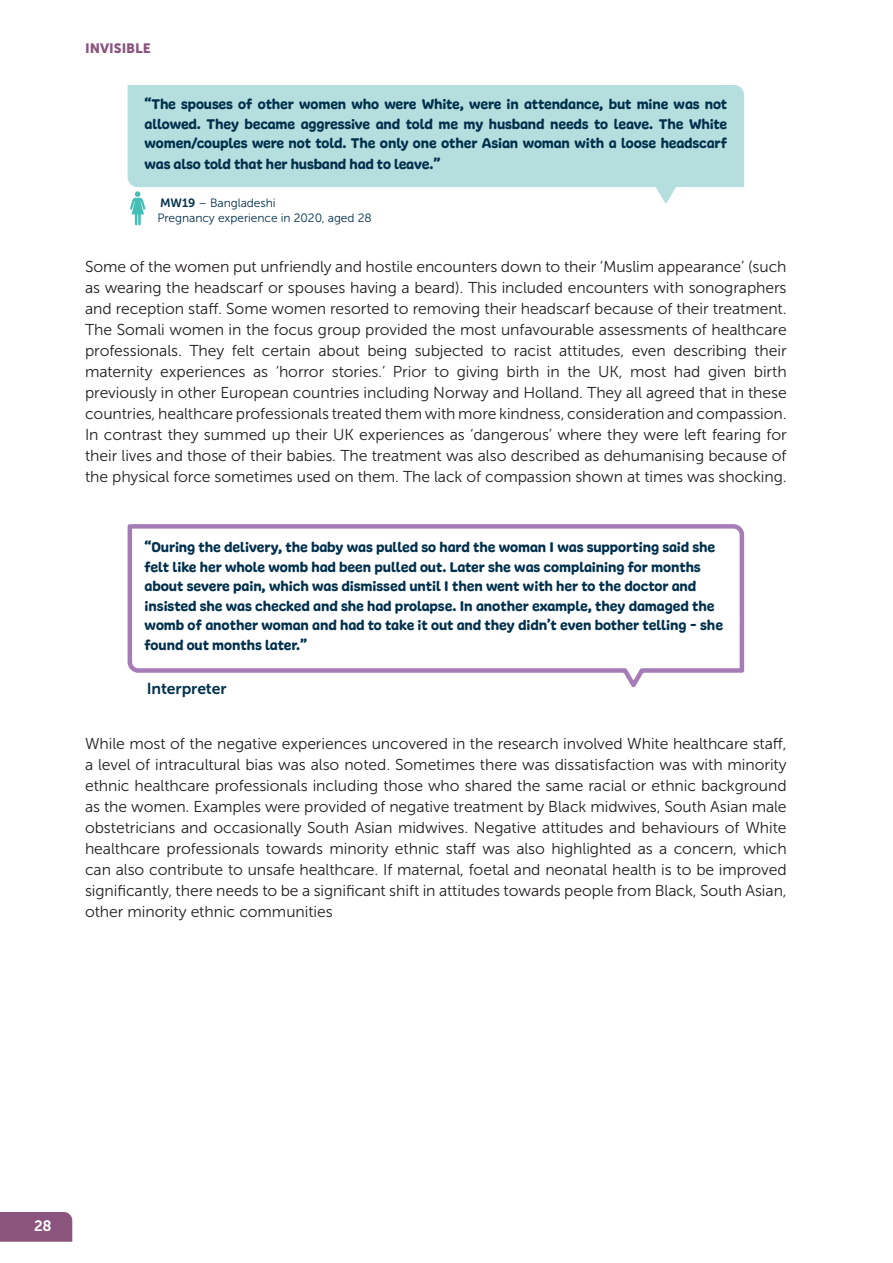
<style>
.page{position:relative;width:893px;height:1263px;background:#fff}
.page>*{position:absolute;margin:0;border:0;box-sizing:border-box;transform-origin:0 0}
.body_para{font:15.75px/21px "Museo Sans 300";letter-spacing:-.005em;color:#231f20;text-align:justify}
.t1{font:15.75px "Museo Sans 700";letter-spacing:-.005em;color:#01304d}
.body_para-2{font:15px/19.5px "Freude";color:#01304d;text-align:justify}
.t2{font:15px "Museo Sans 700";color:#fff}
.t3{font:13.5px "Museo Sans 900";color:#8a547e}
.body_para-3{font:12px/14.4px "Museo Sans 300";letter-spacing:-.005em;color:#01304d}
.s1{font-family:"Museo Sans 700"}
</style>
<div class="page">
<div style="left:0;top:1212px;width:72px;height:30px;background:#8a547e"></div>
<div style="left:127px;top:85px;width:618px;height:102px;background:#b5dede"></div>
<svg style="left:648px;top:176px;width:36px;height:27px"></svg>
<svg style="left:130px;top:191px;width:15px;height:34px"></svg>
<svg style="left:127px;top:524px;width:618px;height:164px"></svg>
<p class="t3" style="left:85px;top:40px;width:67px">INVISIBLE</p>
<p class="body_para-2" style="left:145px;top:95px;width:584px">“The spouses of other women who were White, were in attendance, but mine was not allowed. They became aggressive and told me my husband needs to leave. The White women/couples were not told. The only one other Asian woman with a loose headscarf</p>
<p class="body_para-2" style="left:145px;top:155px;width:297px">was also told that her husband had to leave.”</p>
<p class="body_para-3" style="left:157px;top:196px;width:216px"><span class="s1">MW19</span> – Bangladeshi<br>Pregnancy experience in 2020, aged 28</p>
<p class="body_para" style="left:85px;top:256px;width:703px">Some of the women put unfriendly and hostile encounters down to their ‘Muslim appearance’ (such as wearing the headscarf or spouses having a beard). This included encounters with sonographers and reception staff. Some women resorted to removing their headscarf because of their treatment.<br>The Somali women in the focus group provided the most unfavourable assessments of healthcare professionals. They felt certain about being subjected to racist attitudes, even describing their maternity experiences as ‘horror stories.’ Prior to giving birth in the UK, most had given birth previously in other European countries including Norway and Holland. They all agreed that in these countries, healthcare professionals treated them with more kindness, consideration and compassion.<br>In contrast they summed up their UK experiences as ‘dangerous’ where they were left fearing for their lives and those of their babies. The treatment was also described as dehumanising because of the physical force sometimes used on them. The lack of compassion shown at times was shocking.</p>
<p class="body_para-2" style="left:145px;top:538px;width:580px;text-align:left">“During the delivery, the baby was pulled so hard the woman I was supporting said she felt like her whole womb had been pulled out. Later she was complaining for months about severe pain, which was dismissed until I then went with her to the doctor and insisted she was checked and she had prolapse. In another example, they damaged the womb of another woman and had to take it out and they didn’t even bother telling - she found out months later.”</p>
<p class="t1" style="left:147px;top:680px;width:81px">Interpreter</p>
<p class="body_para" style="left:85px;top:733px;width:703px">While most of the negative experiences uncovered in the research involved White healthcare staff, a level of intracultural bias was also noted. Sometimes there was dissatisfaction was with minority ethnic healthcare professionals including those who shared the same racial or ethnic background as the women. Examples were provided of negative treatment by Black midwives, South Asian male obstetricians and occasionally South Asian midwives. Negative attitudes and behaviours of White healthcare professionals towards minority ethnic staff was also highlighted as a concern, which can also contribute to unsafe healthcare. If maternal, foetal and neonatal health is to be improved significantly, there needs to be a significant shift in attitudes towards people from Black, South Asian, other minority ethnic communities</p>
<p class="t2" style="left:34px;top:1217px;width:19px">28</p>
</div>
